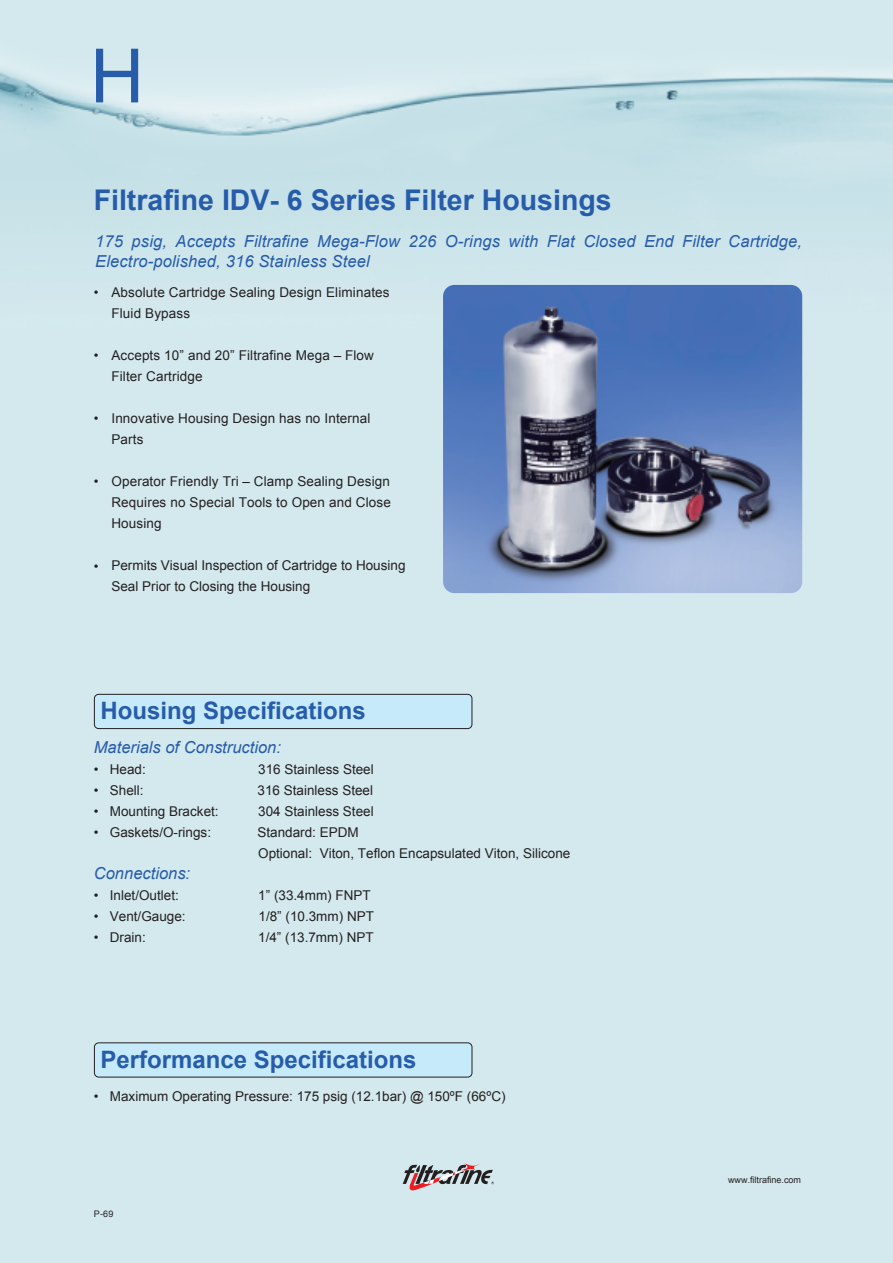
<style>
.page{position:relative;width:893px;height:1263px;background:#fff}
.page>*{position:absolute;margin:0;border:0;box-sizing:border-box;transform-origin:0 0}
.t1{font:75px "Arial";color:#275caa}
.t2{font:700 28.5px "Arial";color:#275caa}
.t3{font:700 24px "Arial";color:#275caa}
.t4{font:italic 16.5px/19.8px "Arial";letter-spacing:.01em;color:#275caa}
.t5{font:13.5px/21px "Arial";color:#231f20}
.t6{font:9px "Arial";color:#231f20}
</style>
<div class="page">
<img style="left:0;top:0;width:893px;height:1263px">
<svg style="left:403px;top:1163px;width:91px;height:28px;background:#a7a3a7"></svg>
<div style="left:94px;top:694px;width:378px;height:34px;background:#c6eafa;border-radius:4px"></div>
<div style="left:94px;top:694px;width:378px;height:35px;border:1px solid #231f20;border-radius:4px"></div>
<div style="left:94px;top:1043px;width:378px;height:34px;background:#c6eafa;border-radius:4px"></div>
<div style="left:94px;top:1043px;width:378px;height:34px;border:1px solid #231f20;border-radius:4px"></div>
<img style="left:443px;top:285px;width:359px;height:308px">
<h1 class="t1" style="left:90px;top:27px;width:56px">H</h1>
<h2 class="t2" style="left:94px;top:181px;width:519px">Filtrafine IDV- 6 Series Filter Housings</h2>
<p class="t4" style="left:95px;top:232px;width:708px">175 psig, Accepts Filtrafine Mega-Flow 226 O-rings with Flat Closed End Filter Cartridge,<br>Electro-polished, 316 Stainless Steel</p>
<p class="t5" style="left:94px;top:282px;width:6px">•</p>
<p class="t5" style="left:94px;top:344px;width:6px">•</p>
<p class="t5" style="left:94px;top:408px;width:6px">•</p>
<p class="t5" style="left:94px;top:471px;width:6px">•</p>
<p class="t5" style="left:94px;top:556px;width:6px">•</p>
<p class="t5" style="left:111px;top:281px;width:280px">Absolute Cartridge Sealing Design Eliminates<br>Fluid Bypass</p>
<p class="t5" style="left:111px;top:344px;width:264px">Accepts 10” and 20” Filtrafine Mega – Flow<br>Filter Cartridge</p>
<p class="t5" style="left:111px;top:407px;width:261px">Innovative Housing Design has no Internal<br>Parts</p>
<p class="t5" style="left:111px;top:470px;width:281px;text-align:justify">Operator Friendly Tri – Clamp Sealing Design Requires no Special Tools to Open and Close Housing</p>
<p class="t5" style="left:111px;top:554px;width:296px">Permits Visual Inspection of Cartridge to Housing<br>Seal Prior to Closing the Housing</p>
<h3 class="t3" style="left:100px;top:694px;width:267px">Housing Specifications</h3>
<p class="t4" style="left:94px;top:737px;width:189px">Materials of Construction:</p>
<p class="t5" style="left:94px;top:759px;width:54px">• Head:</p>
<p class="t5" style="left:258px;top:759px;width:117px">316 Stainless Steel</p>
<p class="t5" style="left:94px;top:780px;width:51px">• Shell:</p>
<p class="t5" style="left:258px;top:780px;width:117px">316 Stainless Steel</p>
<p class="t5" style="left:94px;top:801px;width:126px">• Mounting Bracket:</p>
<p class="t5" style="left:258px;top:801px;width:117px">304 Stainless Steel</p>
<p class="t5" style="left:94px;top:822px;width:119px">• Gaskets/O-rings:</p>
<p class="t5" style="left:257px;top:822px;width:314px">Standard: EPDM<br>Optional: Viton, Teflon Encapsulated Viton, Silicone</p>
<p class="t4" style="left:94px;top:863px;width:98px">Connections:</p>
<p class="t5" style="left:94px;top:885px;width:87px">• Inlet/Outlet:</p>
<p class="t5" style="left:258px;top:885px;width:114px">1” (33.4mm) FNPT</p>
<p class="t5" style="left:94px;top:906px;width:93px">• Vent/Gauge:</p>
<p class="t5" style="left:259px;top:906px;width:117px">1/8” (10.3mm) NPT</p>
<p class="t5" style="left:94px;top:927px;width:53px">• Drain:</p>
<p class="t5" style="left:258px;top:927px;width:117px">1/4” (13.7mm) NPT</p>
<h3 class="t3" style="left:100px;top:1044px;width:318px">Performance Specifications</h3>
<p class="t5" style="left:94px;top:1085px;width:413px">• Maximum Operating Pressure: 175 psig (12.1bar) @ 150ºF (66ºC)</p>
<p class="t6" style="left:94px;top:1208px;width:21px">P-69</p>
<p class="t6" style="left:728px;top:1174px;width:75px">www.filtrafine.com</p>
</div>
